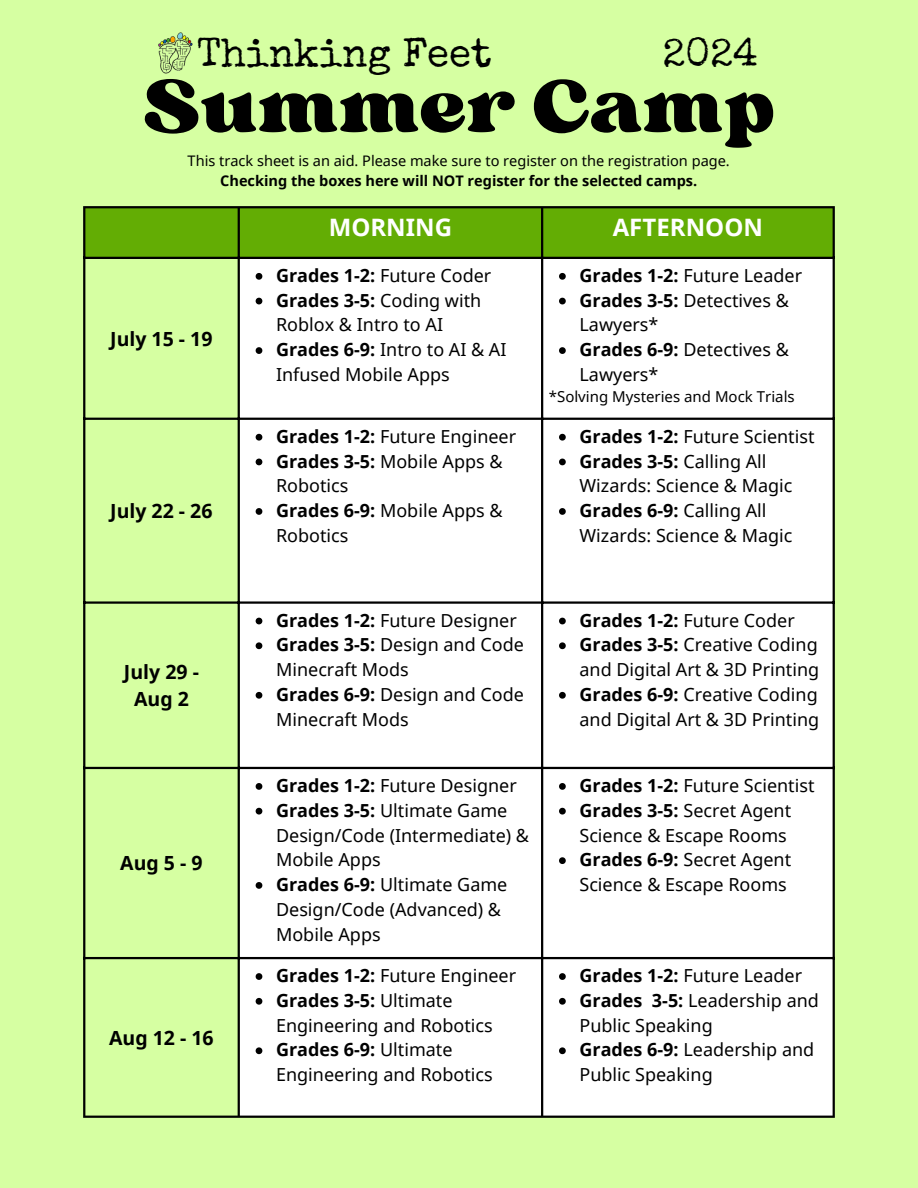
<style>
.page{position:relative;width:918px;height:1188px;background:#d6ffa2}
.page>*{position:absolute;margin:0;border:0;box-sizing:border-box;transform-origin:0 0}
.t1{font:78.15px "Sergio Trendy";color:#000}
.t2{font:40.35px "Special Elite";color:#000}
.t3{font:700 24px "Noto Sans";color:#fff}
.t4{font:700 19.5px "Noto Sans";color:#000}
.t5{font:18px/24.8px "Noto Sans";color:#000}
.t6{font:15px "Noto Sans";color:#000}
.t7{font:14.55px "Noto Sans";color:#000}
.t8{font:700 14.55px "Noto Sans";color:#000}
.s1{font-weight:700}
</style>
<div class="page">
<div style="left:85px;top:208px;width:748px;height:49px;background:#63ad04"></div>
<div style="left:240px;top:259px;width:593px;height:857px;background:#fff"></div>
<svg style="left:256px;top:273px;width:6px;height:7px"></svg>
<svg style="left:256px;top:298px;width:6px;height:6px"></svg>
<svg style="left:256px;top:347px;width:6px;height:7px"></svg>
<svg style="left:559px;top:273px;width:7px;height:7px"></svg>
<svg style="left:559px;top:298px;width:7px;height:6px"></svg>
<svg style="left:559px;top:347px;width:7px;height:7px"></svg>
<svg style="left:256px;top:434px;width:6px;height:7px"></svg>
<svg style="left:256px;top:459px;width:6px;height:6px"></svg>
<svg style="left:256px;top:508px;width:6px;height:7px"></svg>
<svg style="left:559px;top:434px;width:7px;height:7px"></svg>
<svg style="left:559px;top:459px;width:7px;height:6px"></svg>
<svg style="left:559px;top:508px;width:7px;height:7px"></svg>
<svg style="left:256px;top:618px;width:6px;height:6px"></svg>
<svg style="left:256px;top:642px;width:6px;height:7px"></svg>
<svg style="left:256px;top:692px;width:6px;height:7px"></svg>
<svg style="left:559px;top:618px;width:7px;height:6px"></svg>
<svg style="left:559px;top:642px;width:7px;height:7px"></svg>
<svg style="left:559px;top:692px;width:7px;height:7px"></svg>
<svg style="left:256px;top:783px;width:6px;height:7px"></svg>
<svg style="left:256px;top:808px;width:6px;height:7px"></svg>
<svg style="left:256px;top:882px;width:6px;height:7px"></svg>
<svg style="left:559px;top:783px;width:7px;height:7px"></svg>
<svg style="left:559px;top:808px;width:7px;height:7px"></svg>
<svg style="left:559px;top:857px;width:7px;height:7px"></svg>
<svg style="left:256px;top:973px;width:6px;height:7px"></svg>
<svg style="left:256px;top:998px;width:6px;height:7px"></svg>
<svg style="left:256px;top:1047px;width:6px;height:7px"></svg>
<svg style="left:559px;top:973px;width:7px;height:7px"></svg>
<svg style="left:559px;top:998px;width:7px;height:7px"></svg>
<svg style="left:559px;top:1047px;width:7px;height:7px"></svg>
<hr style="left:83px;top:208px;width:2px;height:908px;background:#000">
<hr style="left:238px;top:208px;width:2px;height:908px;background:#000">
<hr style="left:541px;top:208px;width:2px;height:908px;background:#000">
<hr style="left:833px;top:208px;width:2px;height:908px;background:#000">
<hr style="left:83px;top:206px;width:752px;height:2px;background:#000">
<hr style="left:83px;top:257px;width:752px;height:2px;background:#000">
<hr style="left:83px;top:418px;width:752px;height:2px;background:#000">
<hr style="left:83px;top:601px;width:752px;height:3px;background:#000">
<hr style="left:83px;top:767px;width:752px;height:2px;background:#000">
<hr style="left:83px;top:957px;width:752px;height:2px;background:#000">
<hr style="left:83px;top:1116px;width:752px;height:2px;background:#000">
<img style="left:158px;top:32px;width:35px;height:42px">
<p class="t2" style="left:197px;top:38px;width:296px">Thinking Feet</p>
<p class="t2" style="left:662px;top:38px;width:97px">2024</p>
<p class="t1" style="left:144px;top:57px;width:632px">Summer Camp</p>
<p class="t7" style="left:188px;top:151px;width:544px">This track sheet is an aid. Please make sure to register on the registration page.</p>
<p class="t8" style="left:220px;top:170px;width:479px">Checking the boxes here will NOT register for the selected camps.</p>
<p class="t4" style="left:110px;top:325px;width:104px">July 15 - 19</p>
<p class="t4" style="left:110px;top:497px;width:104px">July 22 - 26</p>
<p class="t4" style="left:124px;top:658px;width:77px">July 29 -</p>
<p class="t4" style="left:134px;top:685px;width:56px">Aug 2</p>
<p class="t4" style="left:120px;top:850px;width:84px">Aug 5 - 9</p>
<p class="t4" style="left:109px;top:1024px;width:106px">Aug 12 - 16</p>
<p class="t3" style="left:329px;top:211px;width:125px">MORNING</p>
<p class="t3" style="left:613px;top:211px;width:152px">AFTERNOON</p>
<p class="t5" style="left:276px;top:263px;width:217px"><span class="s1">Grades 1-2:</span> Future Coder</p>
<p class="t5" style="left:276px;top:287px;width:207px"><span class="s1">Grades 3-5:</span> Coding with<br>Roblox &amp; Intro to AI</p>
<p class="t5" style="left:276px;top:337px;width:232px"><span class="s1">Grades 6-9:</span> Intro to AI &amp; AI<br>Infused Mobile Apps</p>
<p class="t5" style="left:276px;top:423px;width:242px"><span class="s1">Grades 1-2:</span> Future Engineer</p>
<p class="t5" style="left:276px;top:448px;width:228px"><span class="s1">Grades 3-5:</span> Mobile Apps &amp;<br>Robotics</p>
<p class="t5" style="left:276px;top:498px;width:228px"><span class="s1">Grades 6-9:</span> Mobile Apps &amp;<br>Robotics</p>
<p class="t5" style="left:579px;top:263px;width:224px"><span class="s1">Grades 1-2:</span> Future Leader</p>
<p class="t5" style="left:579px;top:287px;width:211px"><span class="s1">Grades 3-5:</span> Detectives &amp;<br>Lawyers*</p>
<p class="t5" style="left:579px;top:337px;width:211px"><span class="s1">Grades 6-9:</span> Detectives &amp;<br>Lawyers*</p>
<p class="t6" style="left:549px;top:386px;width:247px">*Solving Mysteries and Mock Trials</p>
<p class="t5" style="left:579px;top:423px;width:237px"><span class="s1">Grades 1-2:</span> Future Scientist</p>
<p class="t5" style="left:579px;top:448px;width:215px"><span class="s1">Grades 3-5:</span> Calling All<br>Wizards: Science &amp; Magic</p>
<p class="t5" style="left:579px;top:498px;width:215px"><span class="s1">Grades 6-9:</span> Calling All<br>Wizards: Science &amp; Magic</p>
<p class="t5" style="left:276px;top:607px;width:242px"><span class="s1">Grades 1-2:</span> Future Designer</p>
<p class="t5" style="left:276px;top:632px;width:249px"><span class="s1">Grades 3-5:</span> Design and Code<br>Minecraft Mods</p>
<p class="t5" style="left:276px;top:682px;width:249px"><span class="s1">Grades 6-9:</span> Design and Code<br>Minecraft Mods</p>
<p class="t5" style="left:276px;top:773px;width:242px"><span class="s1">Grades 1-2:</span> Future Designer</p>
<p class="t5" style="left:276px;top:797px;width:254px"><span class="s1">Grades 3-5:</span> Ultimate Game<br>Design/Code (Intermediate) &amp;<br>Mobile Apps</p>
<p class="t5" style="left:276px;top:872px;width:233px"><span class="s1">Grades 6-9:</span> Ultimate Game<br>Design/Code (Advanced) &amp;<br>Mobile Apps</p>
<p class="t5" style="left:276px;top:963px;width:242px"><span class="s1">Grades 1-2:</span> Future Engineer</p>
<p class="t5" style="left:276px;top:988px;width:218px"><span class="s1">Grades 3-5:</span> Ultimate<br>Engineering and Robotics</p>
<p class="t5" style="left:276px;top:1037px;width:218px"><span class="s1">Grades 6-9:</span> Ultimate<br>Engineering and Robotics</p>
<p class="t5" style="left:579px;top:607px;width:217px"><span class="s1">Grades 1-2:</span> Future Coder</p>
<p class="t5" style="left:579px;top:632px;width:241px"><span class="s1">Grades 3-5:</span> Creative Coding and Digital Art &amp; 3D Printing</p>
<p class="t5" style="left:579px;top:682px;width:241px"><span class="s1">Grades 6-9:</span> Creative Coding and Digital Art &amp; 3D Printing</p>
<p class="t5" style="left:579px;top:773px;width:237px"><span class="s1">Grades 1-2:</span> Future Scientist</p>
<p class="t5" style="left:579px;top:797px;width:213px"><span class="s1">Grades 3-5:</span> Secret Agent<br>Science &amp; Escape Rooms</p>
<p class="t5" style="left:579px;top:847px;width:213px"><span class="s1">Grades 6-9:</span> Secret Agent<br>Science &amp; Escape Rooms</p>
<p class="t5" style="left:579px;top:963px;width:224px"><span class="s1">Grades 1-2:</span> Future Leader</p>
<p class="t5" style="left:579px;top:988px;width:241px"><span class="s1">Grades 3-5:</span> Leadership and<br>Public Speaking</p>
<p class="t5" style="left:579px;top:1037px;width:236px"><span class="s1">Grades 6-9:</span> Leadership and<br>Public Speaking</p>
</div>
